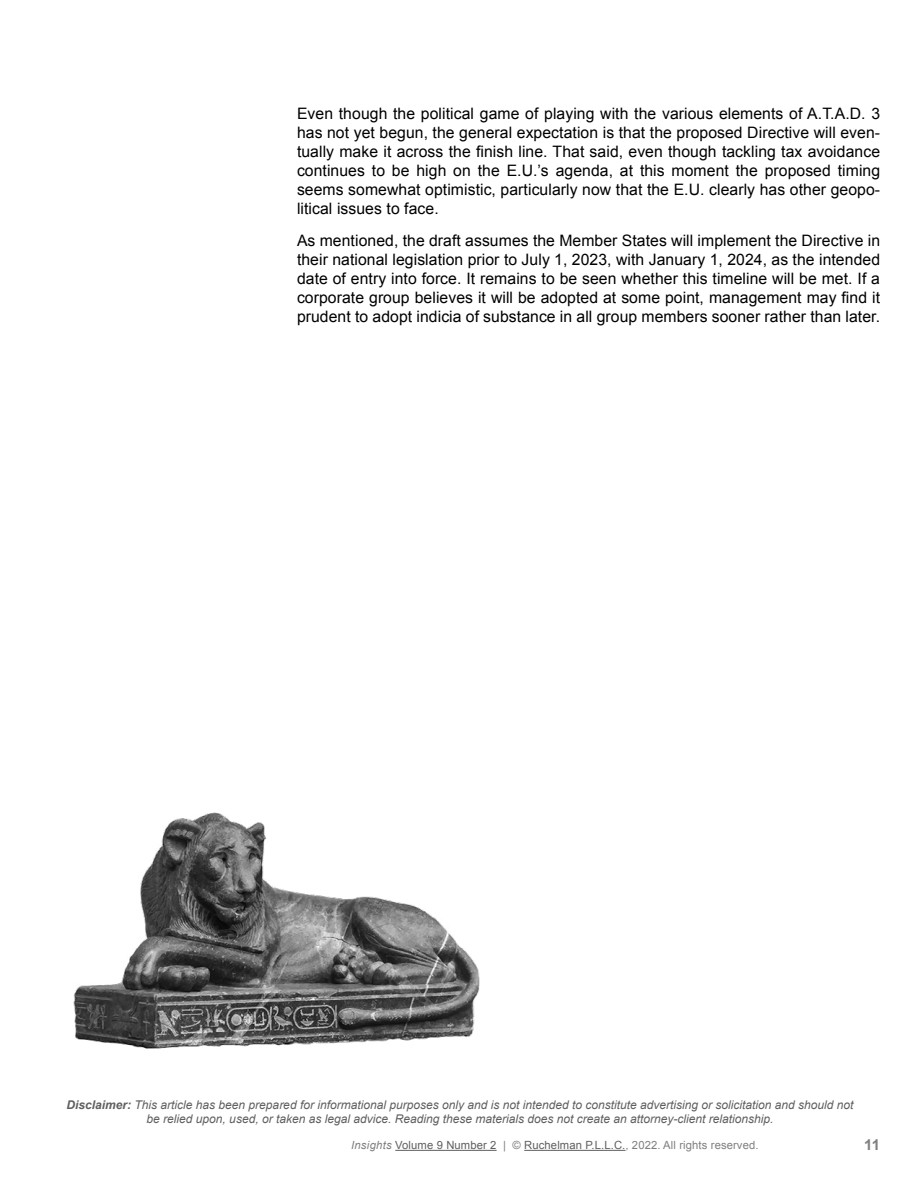
<style>
.page{position:relative;width:918px;height:1188px;background:#fff}
.page>*{position:absolute;margin:0;border:0;box-sizing:border-box;transform-origin:0 0}
.t1{font:15.75px/18.9px "Arial";letter-spacing:.005em;color:#000;text-align:justify}
.t2{font:700 15px "Arial";color:#7f7f7f}
.t3{font:italic 12px/14.4px "Arial";color:#5f5f5f;text-align:center}
.t4{font:11.25px "Arial";letter-spacing:.01em;color:#5f5f5f}
.s1{font-weight:700}
.s2{font-style:italic;color:#7f7f7f}
.s3{color:#7f7f7f}
</style>
<div class="page">
<hr style="left:395px;top:1150px;width:102px;height:1px;background:#5f5f5f">
<hr style="left:524px;top:1150px;width:102px;height:1px;background:#5f5f5f">
<img style="left:73px;top:812px;width:407px;height:237px">
<p class="t1" style="left:297px;top:105px;width:585px">Even though the political game of playing with the various elements of A.T.A.D. 3 has not yet begun, the general expectation is that the proposed Directive will even&shy;tually make it across the finish line. That said, even though tackling tax avoidance continues to be high on the E.U.’s agenda, at this moment the proposed timing seems somewhat optimistic, particularly now that the E.U. clearly has other geopo&shy;litical issues to face.</p>
<p class="t1" style="left:297px;top:232px;width:585px">As mentioned, the draft assumes the Member States will implement the Directive in their national legislation prior to July 1, 2023, with January 1, 2024, as the intended date of entry into force. It remains to be seen whether this timeline will be met. If a corporate group believes it will be adopted at some point, management may find it prudent to adopt indicia of substance in all group members sooner rather than later.</p>
<p class="t3" style="left:67px;top:1098px;width:789px"><span class="s1">Disclaimer:</span> This article has been prepared for informational purposes only and is not intended to constitute advertising or solicitation and should not be relied upon, used, or taken as legal advice. Reading these materials does not create an attorney-client relationship.</p>
<p class="t4" style="left:351px;top:1138px;width:409px"><span class="s2">Insights</span> Volume 9 Number 2 <span class="s3">| ©</span> Ruchelman P.L.L.C.<span class="s3">, 2022. All rights reserved.</span></p>
<p class="t2" style="left:864px;top:1135px;width:18px">11</p>
</div>
